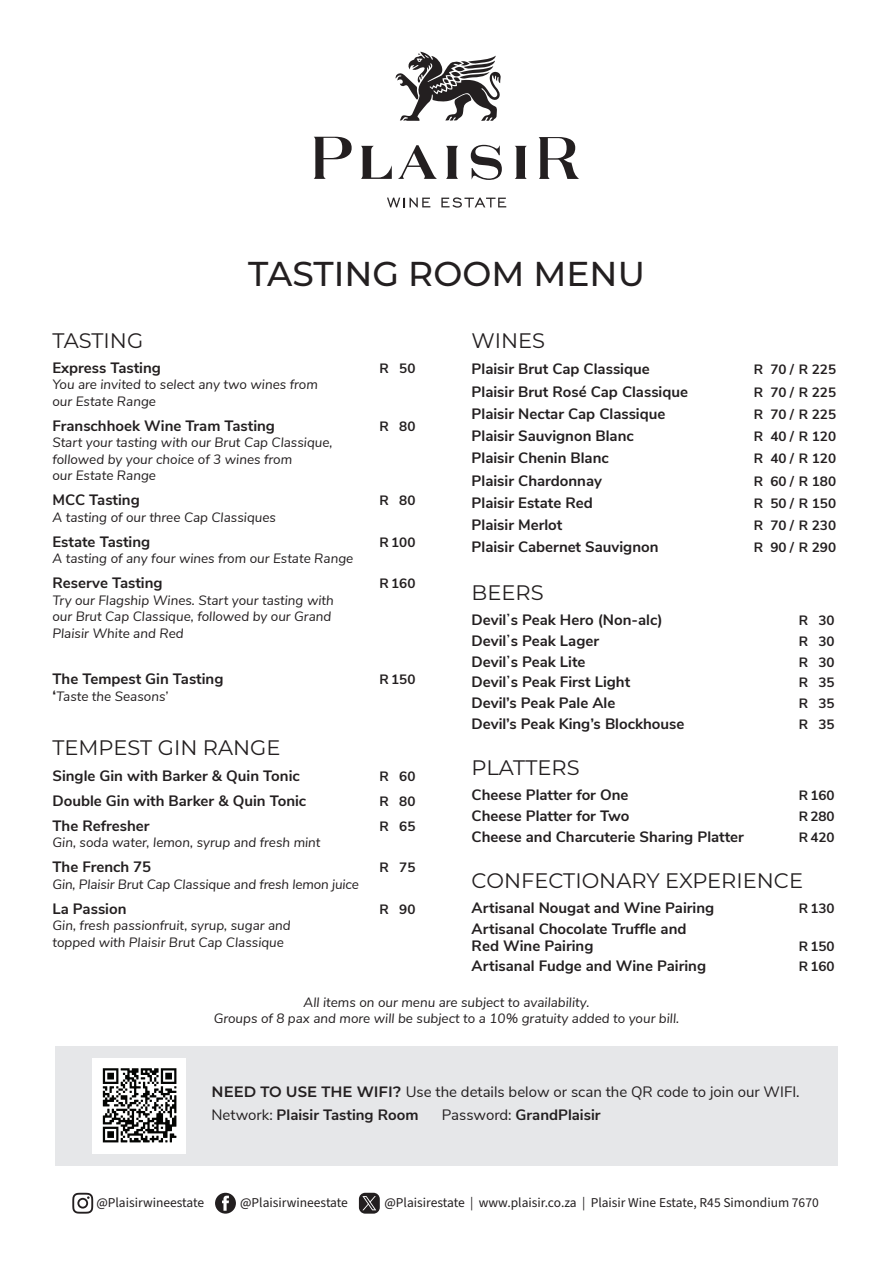
<style>
.page{position:relative;width:893px;height:1263px;background:#fff}
.page>*{position:absolute;margin:0;border:0;box-sizing:border-box;transform-origin:0 0}
.t1{font:500 34.5px "Montserrat";color:#231f20}
.t2{font:21px "Montserrat";color:#231f20}
.t3{font:700 15px/16.5px "Nunito Sans";color:#231f20}
.t4{font:15px/22.2px "Nunito Sans";color:#231f20}
.t5{font:italic 13.5px/16.5px "Nunito Sans";color:#231f20}
.t6{font:700 13.5px "Nunito Sans";color:#231f20}
.t7{font:13.5px "Source Sans Pro";color:#231f20}
.s1{font-weight:700;font-style:normal;font-size:15px}
.s2{font-family:"Montserrat";font-weight:600}
.s3{font-weight:700}
.s4{font-weight:400}
</style>
<div class="page">
<div style="left:55px;top:1046px;width:783px;height:120px;background:#e6e7e9"></div>
<svg style="left:395px;top:52px;width:106px;height:69px"></svg>
<svg style="left:515px;top:146px;width:12px;height:33px"></svg>
<svg style="left:314px;top:137px;width:38px;height:42px"></svg>
<svg style="left:361px;top:146px;width:31px;height:33px"></svg>
<svg style="left:398px;top:145px;width:39px;height:34px"></svg>
<svg style="left:446px;top:146px;width:12px;height:33px"></svg>
<svg style="left:471px;top:145px;width:31px;height:35px"></svg>
<svg style="left:539px;top:137px;width:40px;height:42px"></svg>
<svg style="left:387px;top:198px;width:43px;height:9px"></svg>
<svg style="left:441px;top:197px;width:65px;height:11px"></svg>
<svg style="left:72px;top:1193px;width:21px;height:20px"></svg>
<div style="left:215px;top:1193px;width:21px;height:20px;background:#231f20;border-radius:50%"></div>
<svg style="left:222px;top:1196px;width:7px;height:15px"></svg>
<div style="left:359px;top:1193px;width:21px;height:20px;background:#231f20;border-radius:6px"></div>
<svg style="left:362px;top:1196px;width:14px;height:14px"></svg>
<img style="left:93px;top:1058px;width:92px;height:95px">
<h1 class="t1" style="left:248px;top:250px;width:398px">TASTING ROOM MENU</h1>
<h2 class="t2" style="left:52px;top:326px;width:92px">TASTING</h2>
<p class="t3" style="left:52px;top:358px;width:110px">Express Tasting</p>
<p class="t6" style="left:379px;top:358px;width:38px">R 50</p>
<p class="t5" style="left:52px;top:376px;width:267px">You are invited to select any two wines from our Estate Range</p>
<p class="t3" style="left:52px;top:416px;width:224px">Franschhoek Wine Tram Tasting</p>
<p class="t6" style="left:379px;top:416px;width:38px">R 80</p>
<p class="t5" style="left:52px;top:434px;width:282px">Start your tasting with our Brut Cap Classique, followed by your choice of 3 wines from<br>our Estate Range</p>
<p class="t3" style="left:52px;top:491px;width:89px">MCC Tasting</p>
<p class="t6" style="left:379px;top:491px;width:38px">R 80</p>
<p class="t5" style="left:52px;top:508px;width:225px">A tasting of our three Cap Classiques</p>
<p class="t3" style="left:52px;top:532px;width:99px">Estate Tasting</p>
<p class="t6" style="left:379px;top:532px;width:38px">R 100</p>
<p class="t5" style="left:52px;top:550px;width:302px">A tasting of any four wines from our Estate Range</p>
<p class="t3" style="left:52px;top:574px;width:112px">Reserve Tasting</p>
<p class="t6" style="left:379px;top:574px;width:38px">R 160</p>
<p class="t5" style="left:52px;top:591px;width:283px">Try our Flagship Wines. Start your tasting with our Brut Cap Classique, followed by our Grand<br>Plaisir White and Red</p>
<p class="t3" style="left:52px;top:670px;width:173px">The Tempest Gin Tasting</p>
<p class="t6" style="left:379px;top:669px;width:38px">R 150</p>
<p class="t5" style="left:52px;top:687px;width:117px"><span class="s1">‘</span>Taste the Seasons’</p>
<h2 class="t2" style="left:52px;top:734px;width:230px">TEMPEST GIN RANGE</h2>
<p class="t3" style="left:52px;top:766px;width:249px">Single Gin with Barker &amp; Quin Tonic</p>
<p class="t6" style="left:379px;top:766px;width:38px">R 60</p>
<p class="t3" style="left:52px;top:791px;width:255px">Double Gin with Barker &amp; Quin Tonic</p>
<p class="t6" style="left:379px;top:791px;width:38px">R 80</p>
<p class="t3" style="left:52px;top:816px;width:99px">The Refresher</p>
<p class="t6" style="left:379px;top:816px;width:38px">R 65</p>
<p class="t5" style="left:52px;top:833px;width:270px">Gin, soda water, lemon, syrup and fresh mint</p>
<p class="t3" style="left:52px;top:858px;width:100px">The French 75</p>
<p class="t6" style="left:379px;top:857px;width:38px">R 75</p>
<p class="t5" style="left:52px;top:875px;width:308px">Gin, Plaisir Brut Cap Classique and fresh lemon juice</p>
<p class="t3" style="left:52px;top:899px;width:76px">La Passion</p>
<p class="t6" style="left:379px;top:899px;width:38px">R 90</p>
<p class="t5" style="left:52px;top:916px;width:240px">Gin, fresh passionfruit, syrup, sugar and topped with Plaisir Brut Cap Classique</p>
<h2 class="t2" style="left:472px;top:326px;width:75px">WINES</h2>
<p class="t3" style="left:472px;top:360px;width:180px">Plaisir Brut Cap Classique</p>
<p class="t6" style="left:754px;top:360px;width:84px">R 70 / R 225</p>
<p class="t3" style="left:472px;top:382px;width:218px">Plaisir Brut Rosé Cap Classique</p>
<p class="t6" style="left:754px;top:382px;width:84px">R 70 / R 225</p>
<p class="t3" style="left:472px;top:404px;width:195px">Plaisir Nectar Cap Classique</p>
<p class="t6" style="left:754px;top:404px;width:84px">R 70 / R 225</p>
<p class="t3" style="left:472px;top:427px;width:164px">Plaisir Sauvignon Blanc</p>
<p class="t6" style="left:754px;top:426px;width:84px">R 40 / R 120</p>
<p class="t3" style="left:472px;top:449px;width:139px">Plaisir Chenin Blanc</p>
<p class="t6" style="left:754px;top:449px;width:84px">R 40 / R 120</p>
<p class="t3" style="left:472px;top:471px;width:132px">Plaisir Chardonnay</p>
<p class="t6" style="left:754px;top:471px;width:84px">R 60 / R 180</p>
<p class="t3" style="left:472px;top:493px;width:123px">Plaisir Estate Red</p>
<p class="t6" style="left:754px;top:493px;width:84px">R 50 / R 150</p>
<p class="t3" style="left:472px;top:516px;width:92px">Plaisir Merlot</p>
<p class="t6" style="left:754px;top:515px;width:84px">R 70 / R 230</p>
<p class="t3" style="left:472px;top:538px;width:188px">Plaisir Cabernet Sauvignon</p>
<p class="t6" style="left:754px;top:538px;width:84px">R 90 / R 290</p>
<h2 class="t2" style="left:472px;top:578px;width:74px">BEERS</h2>
<p class="t3" style="left:472px;top:611px;width:193px">Devilʼs Peak Hero (Non-alc)</p>
<p class="t6" style="left:799px;top:611px;width:38px">R 30</p>
<p class="t3" style="left:472px;top:632px;width:129px">Devilʼs Peak Lager</p>
<p class="t6" style="left:799px;top:631px;width:38px">R 30</p>
<p class="t3" style="left:472px;top:652px;width:115px">Devilʼs Peak Lite</p>
<p class="t6" style="left:799px;top:652px;width:38px">R 30</p>
<p class="t3" style="left:472px;top:673px;width:160px">Devilʼs Peak First Light</p>
<p class="t6" style="left:799px;top:673px;width:38px">R 35</p>
<p class="t3" style="left:472px;top:694px;width:145px">Devil’s Peak Pale Ale</p>
<p class="t6" style="left:799px;top:694px;width:38px">R 35</p>
<p class="t3" style="left:472px;top:715px;width:214px">Devil’s Peak King’s Blockhouse</p>
<p class="t6" style="left:799px;top:714px;width:38px">R 35</p>
<h2 class="t2" style="left:472px;top:753px;width:110px">PLATTERS</h2>
<p class="t3" style="left:472px;top:786px;width:158px">Cheese Platter for One</p>
<p class="t6" style="left:799px;top:786px;width:38px">R 160</p>
<p class="t3" style="left:472px;top:807px;width:159px">Cheese Platter for Two</p>
<p class="t6" style="left:799px;top:806px;width:38px">R 280</p>
<p class="t3" style="left:472px;top:827px;width:274px">Cheese and Charcuterie Sharing Platter</p>
<p class="t6" style="left:799px;top:827px;width:38px">R 420</p>
<h2 class="t2" style="left:472px;top:866px;width:333px">CONFECTIONARY EXPERIENCE</h2>
<p class="t3" style="left:472px;top:899px;width:244px">Artisanal Nougat and Wine Pairing</p>
<p class="t6" style="left:799px;top:899px;width:38px">R 130</p>
<p class="t3" style="left:472px;top:920px;width:216px">Artisanal Chocolate Truffle and<br>Red Wine Pairing</p>
<p class="t6" style="left:799px;top:936px;width:38px">R 150</p>
<p class="t3" style="left:472px;top:957px;width:236px">Artisanal Fudge and Wine Pairing</p>
<p class="t6" style="left:799px;top:957px;width:38px">R 160</p>
<p class="t5" style="left:214px;top:993px;width:467px;text-align:center">All items on our menu are subject to availability.<br>Groups of 8 pax and more will be subject to a 10% gratuity added to your bill.</p>
<p class="t4" style="left:212px;top:1080px;width:590px"><span class="s2">NEED TO USE THE WIFI?</span> Use the details below or scan the QR code to join our WIFI.<br>Network: <span class="s3">Plaisir Tasting Room</span></p>
<p class="t3" style="left:442px;top:1105px;width:160px"><span class="s4">Password:</span> GrandPlaisir</p>
<p class="t7" style="left:96px;top:1194px;width:109px">@Plaisirwineestate</p>
<p class="t7" style="left:240px;top:1194px;width:109px">@Plaisirwineestate</p>
<p class="t7" style="left:384px;top:1194px;width:436px">@Plaisirestate | www.plaisir.co.za | Plaisir Wine Estate, R45 Simondium 7670</p>
</div>
